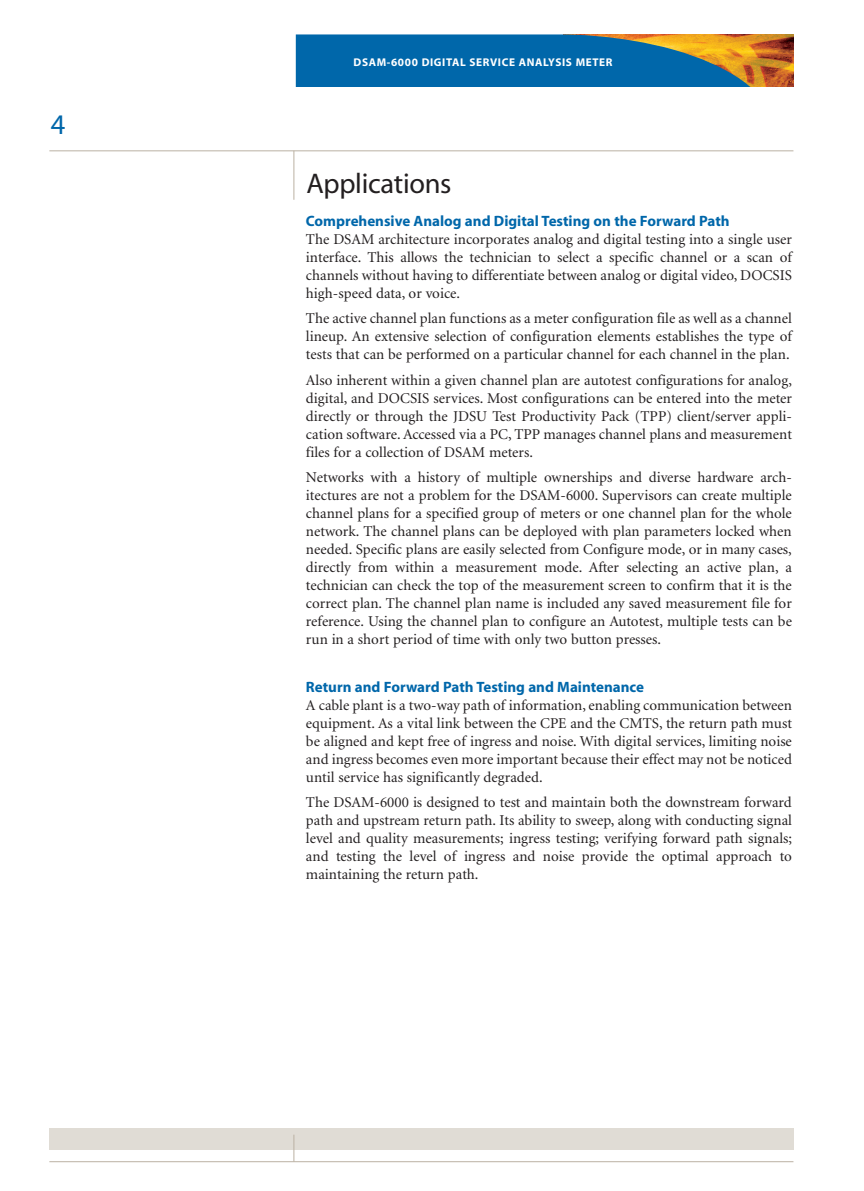
<style>
.page{position:relative;width:864px;height:1191px;background:#fff}
.page>*{position:absolute;margin:0;border:0;box-sizing:border-box;transform-origin:0 0}
.t1{font:28.5px "Myriad MM 400 600";letter-spacing:-.01em;color:#231f20}
.t2{font:28.5px "Myriad MM 400 600";color:#0067aa}
.t3{font:15px/18px "Minion";color:#231f20;text-align:justify}
.t4{font:15px "Myriad MM 700 600";color:#0067aa}
.t5{font:11.25px "Myriad MM 700 600";letter-spacing:.055em;color:#fff}
</style>
<div class="page">
<hr style="left:294px;top:151px;width:1px;height:49px;background:#bbb1a3">
<hr style="left:49px;top:150px;width:744px;height:1px;background:#bbb1a3">
<div style="left:49px;top:1128px;width:744px;height:21px;background:#e0dcd5"></div>
<svg style="left:294px;top:1135px;width:1px;height:26px"></svg>
<hr style="left:49px;top:1161px;width:744px;height:1px;background:#bbb1a3">
<img style="left:752px;top:34px;width:41px;height:52px">
<svg style="left:296px;top:34px;width:456px;height:52px;background:#206f98"></svg>
<h1 class="t2" style="left:51px;top:113px;width:16px">4</h1>
<p class="t5" style="left:354px;top:58px;width:261px">DSAM-6000 DIGITAL SERVICE ANALYSIS METER</p>
<h1 class="t1" style="left:306px;top:172px;width:147px">Applications</h1>
<p class="t4" style="left:306px;top:215px;width:425px">Comprehensive Analog and Digital Testing on the Forward Path</p>
<p class="t3" style="left:306px;top:231px;width:487px">The DSAM architecture incorporates analog and digital testing into a single user interface. This allows the technician to select a specific channel or a scan of channels without having to differentiate between analog or digital video, DOCSIS high-speed data, or voice.</p>
<p class="t3" style="left:306px;top:311px;width:487px">The active channel plan functions as a meter configuration file as well as a channel lineup. An extensive selection of configuration elements establishes the type of tests that can be performed on a particular channel for each channel in the plan.</p>
<p class="t3" style="left:306px;top:372px;width:488px">Also inherent within a given channel plan are autotest configurations for analog, digital, and DOCSIS services. Most configurations can be entered into the meter directly or through the JDSU Test Productivity Pack (TPP) client/server appli&shy;cation software. Accessed via a PC, TPP manages channel plans and measurement files for a collection of DSAM meters.</p>
<p class="t3" style="left:306px;top:470px;width:487px">Networks with a history of multiple ownerships and diverse hardware arch&shy;itectures are not a problem for the DSAM-6000. Supervisors can create multiple channel plans for a specified group of meters or one channel plan for the whole network. The channel plans can be deployed with plan parameters locked when needed. Specific plans are easily selected from Configure mode, or in many cases, directly from within a measurement mode. After selecting an active plan, a technician can check the top of the measurement screen to confirm that it is the correct plan. The channel plan name is included any saved measurement file for reference. Using the channel plan to configure an Autotest, multiple tests can be run in a short period of time with only two button presses.</p>
<p class="t4" style="left:306px;top:681px;width:340px">Return and Forward Path Testing and Maintenance</p>
<p class="t3" style="left:306px;top:697px;width:487px">A cable plant is a two-way path of information, enabling communication between equipment. As a vital link between the CPE and the CMTS, the return path must be aligned and kept free of ingress and noise. With digital services, limiting noise and ingress becomes even more important because their effect may not be noticed until service has significantly degraded.</p>
<p class="t3" style="left:306px;top:794px;width:488px">The DSAM-6000 is designed to test and maintain both the downstream forward path and upstream return path. Its ability to sweep, along with conducting signal level and quality measurements; ingress testing; verifying forward path signals; and testing the level of ingress and noise provide the optimal approach to maintaining the return path.</p>
</div>
